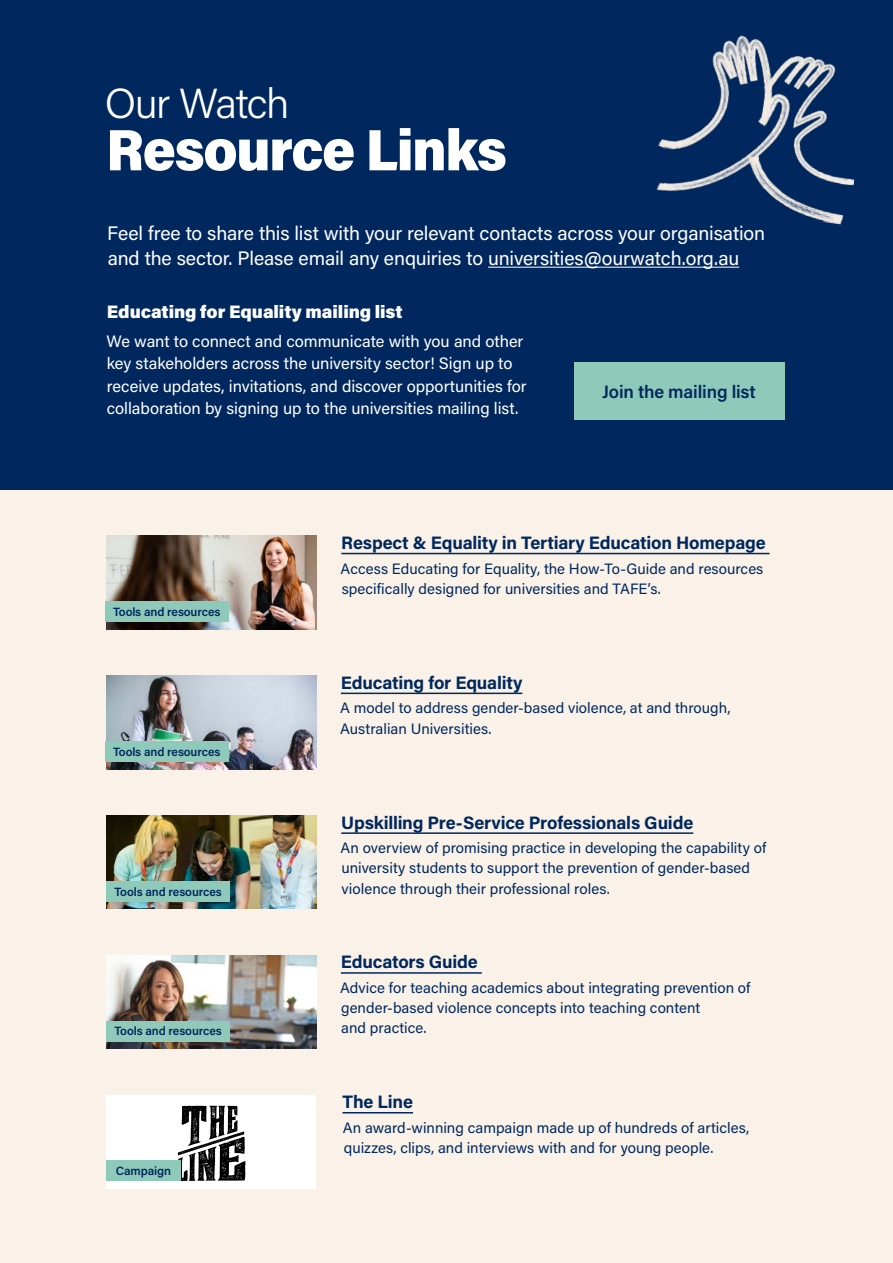
<style>
.page{position:relative;width:893px;height:1263px;background:#fff}
.page>*{position:absolute;margin:0;border:0;box-sizing:border-box;transform-origin:0 0}
.t1{font:900 58.5px "Acumin Pro Semi Cond";letter-spacing:-.025em;color:#fff}
.t2{font:300 42px "Acumin Pro";letter-spacing:-.04em;color:#fff}
.t3{font:19.5px/25.5px "Acumin Pro";letter-spacing:-.01em;color:#fff}
.Resource_Heading{font:700 18px "Acumin Pro";letter-spacing:-.01em;color:#00285e}
.t4{font:900 18px "Acumin Pro";letter-spacing:-.005em;color:#fff}
.t5{font:600 18px "Acumin Pro";letter-spacing:-.01em;color:#00285e}
.t6{font:16.5px/22.5px "Acumin Pro";color:#fff}
.Body_copy{font:15px/20.2px "Acumin Pro";color:#00285e}
.t7{font:600 12px "Acumin Pro";letter-spacing:-.01em;color:#00285e}
</style>
<div class="page">
<div style="left:0;top:489px;width:893px;height:774px;background:#faf2e8"></div>
<div style="left:0;top:0;width:893px;height:489px;background:#00285e"></div>
<hr style="left:488px;top:267px;width:251px;height:1px;background:#fff">
<div style="left:574px;top:363px;width:211px;height:57px;background:#8fc9ba"></div>
<hr style="left:341px;top:553px;width:429px;height:1px;background:#00285e">
<img style="left:106px;top:536px;width:210px;height:93px">
<div style="left:105px;top:601px;width:124px;height:21px;background:#8fc9ba"></div>
<hr style="left:341px;top:693px;width:181px;height:1px;background:#00285e">
<img style="left:106px;top:676px;width:210px;height:93px">
<div style="left:105px;top:741px;width:124px;height:21px;background:#8fc9ba"></div>
<hr style="left:341px;top:832px;width:352px;height:2px;background:#00285e">
<img style="left:106px;top:815px;width:210px;height:94px">
<div style="left:106px;top:881px;width:124px;height:20px;background:#8fc9ba"></div>
<hr style="left:341px;top:972px;width:141px;height:2px;background:#00285e">
<img style="left:106px;top:955px;width:210px;height:94px">
<div style="left:106px;top:1021px;width:124px;height:20px;background:#8fc9ba"></div>
<hr style="left:342px;top:1112px;width:71px;height:1px;background:#00285e">
<div style="left:106px;top:1095px;width:210px;height:93px;background:#fff"></div>
<svg style="left:178px;top:1105px;width:68px;height:76px"></svg>
<div style="left:106px;top:1161px;width:75px;height:20px;background:#8fc9ba"></div>
<img style="left:656px;top:35px;width:199px;height:190px">
<p class="t2" style="left:105px;top:74px;width:186px">Our Watch</p>
<p class="t1" style="left:106px;top:109px;width:402px">Resource Links</p>
<p class="t3" style="left:107px;top:219px;width:659px">Feel free to share this list with your relevant contacts across your organisation and the sector. Please email any enquiries to universities@ourwatch.org.au</p>
<p class="t4" style="left:107px;top:299px;width:297px">Educating for Equality mailing list</p>
<p class="t6" style="left:106px;top:329px;width:422px">We want to connect and communicate with you and other key stakeholders across the university sector! Sign up to receive updates, invitations, and discover opportunities for collaboration by signing up to the universities mailing list.</p>
<p class="t5" style="left:602px;top:379px;width:155px">Join the mailing list</p>
<p class="t7" style="left:113px;top:603px;width:109px">Tools and resources</p>
<p class="t7" style="left:113px;top:743px;width:109px">Tools and resources</p>
<p class="Resource_Heading" style="left:341px;top:530px;width:426px">Respect &amp; Equality in Tertiary Education Homepage</p>
<p class="Body_copy" style="left:341px;top:558px;width:424px">Access Educating for Equality, the How-To-Guide and resources specifically designed for universities and TAFE’s.</p>
<p class="Resource_Heading" style="left:341px;top:670px;width:183px">Educating for Equality</p>
<p class="Body_copy" style="left:340px;top:697px;width:392px">A model to address gender-based violence, at and through,<br>Australian Universities.</p>
<p class="Resource_Heading" style="left:341px;top:810px;width:354px">Upskilling Pre-Service Professionals Guide</p>
<p class="Body_copy" style="left:341px;top:837px;width:427px">An overview of promising practice in developing the capability of university students to support the prevention of gender-based</p>
<p class="t7" style="left:115px;top:883px;width:109px">Tools and resources</p>
<p class="Body_copy" style="left:342px;top:878px;width:270px">violence through their professional roles.</p>
<p class="Resource_Heading" style="left:341px;top:949px;width:138px">Educators Guide</p>
<p class="Body_copy" style="left:340px;top:977px;width:412px">Advice for teaching academics about integrating prevention of gender-based violence concepts into teaching content</p>
<p class="t7" style="left:115px;top:1023px;width:109px">Tools and resources</p>
<p class="Body_copy" style="left:341px;top:1017px;width:87px">and practice.</p>
<p class="t7" style="left:116px;top:1163px;width:57px">Campaign</p>
<p class="Resource_Heading" style="left:342px;top:1089px;width:72px">The Line</p>
<p class="Body_copy" style="left:343px;top:1117px;width:408px">An award-winning campaign made up of hundreds of articles, quizzes, clips, and interviews with and for young people.</p>
</div>
